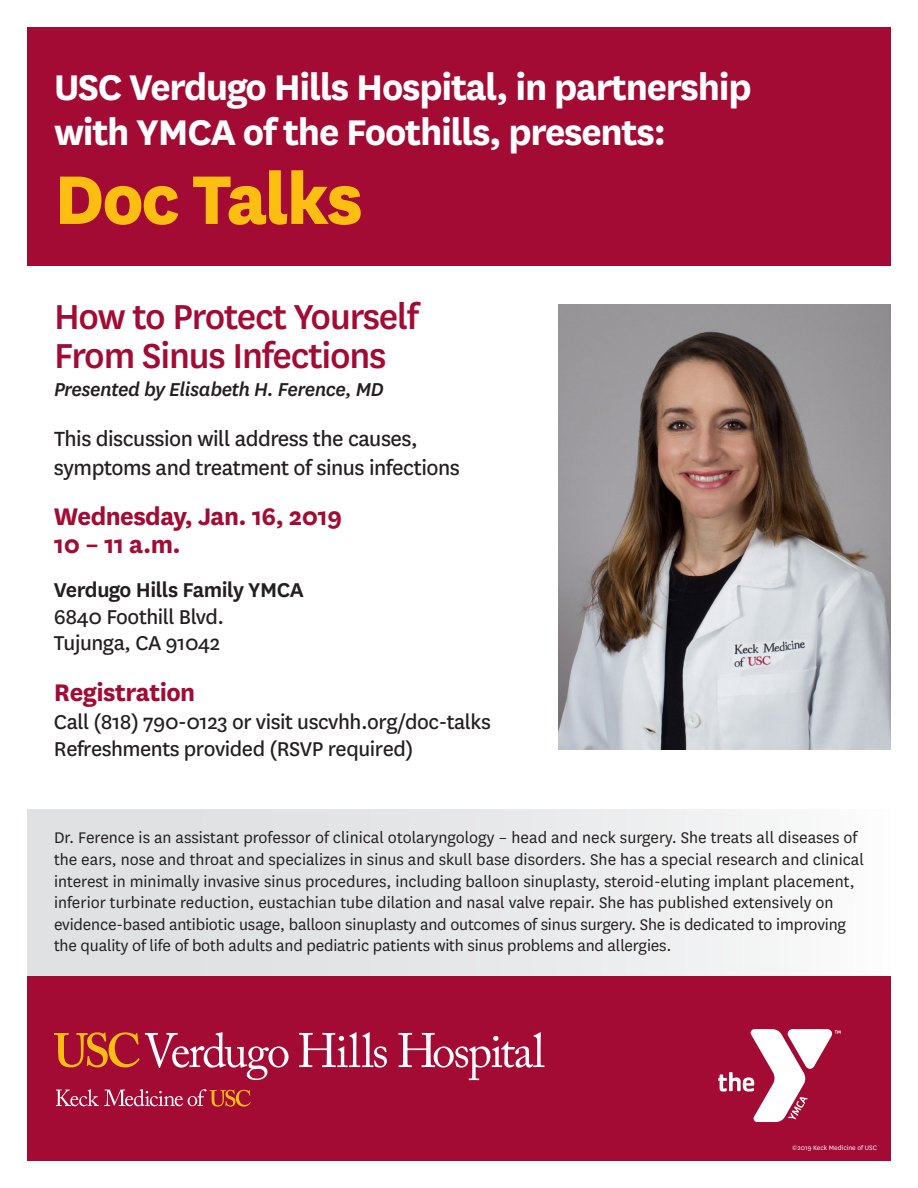
<style>
.page{position:relative;width:918px;height:1188px;background:#fff}
.page>*{position:absolute;margin:0;border:0;box-sizing:border-box;transform-origin:0 0}
.t1{font:800 80.4px "National";letter-spacing:-.03em;color:#fdbe12}
.t2{font:700 41.7px/44.8px "National";letter-spacing:-.03em;color:#fff}
.t3{font:500 40.5px/39px "National";letter-spacing:-.03em;color:#a30a34}
.t4{font:700 28.05px/28px "National";letter-spacing:-.02em;color:#a30a34}
.t5{font:24px/28.5px "National";letter-spacing:-.02em;color:#231f20}
.t6{font:23.4px/26.5px "National";letter-spacing:-.02em;color:#231f20}
.t7{font:italic 500 21.9px "National";letter-spacing:-.02em;color:#231f20}
.Default{font:18px/21.6px "National";color:#231f20}
.t8{font:7.5px "National";color:#fff}
.s1{font-weight:600}
</style>
<div class="page">
<div style="left:27px;top:809px;width:864px;height:171px;background:linear-gradient(to right,#dbdcde,#f7f8f8)"></div>
<img style="left:558px;top:305px;width:333px;height:445px">
<div style="left:27px;top:27px;width:864px;height:239px;background:#a30a34"></div>
<div style="left:27px;top:976px;width:864px;height:185px;background:#a30a34"></div>
<svg style="left:299px;top:1032px;width:88px;height:36px"></svg>
<svg style="left:398px;top:1032px;width:146px;height:48px"></svg>
<svg style="left:54px;top:1032px;width:235px;height:48px"></svg>
<svg style="left:56px;top:1089px;width:195px;height:18px"></svg>
<svg style="left:718px;top:1029px;width:123px;height:93px"></svg>
<p class="t2" style="left:54px;top:62px;width:699px">USC Verdugo Hills Hospital, in partnership with YMCA of the Foothills, presents:</p>
<p class="t1" style="left:54px;top:141px;width:311px">Doc Talks</p>
<p class="t3" style="left:54px;top:294px;width:366px">How to Protect Yourself<br>From Sinus Infections</p>
<p class="t7" style="left:54px;top:375px;width:332px">Presented by Elisabeth H. Ference, MD</p>
<p class="t5" style="left:54px;top:424px;width:407px">This discussion will address the causes, symptoms and treatment of sinus infections</p>
<p class="t4" style="left:54px;top:500px;width:290px">Wednesday, Jan. 16, 2019<br>10 – 11 a.m.</p>
<p class="t6" style="left:54px;top:576px;width:251px"><span class="s1">Verdugo Hills Family YMCA<br></span>6840 Foothill Blvd.<br>Tujunga, CA 91042</p>
<p class="t4" style="left:54px;top:676px;width:143px">Registration</p>
<p class="t6" style="left:54px;top:707px;width:438px;line-height:27.5px">Call (818) 790-0123 or visit uscvhh.org/doc-talks<br>Refreshments provided (RSVP required)</p>
<p class="Default" style="left:54px;top:826px;width:811px">Dr. Ference is an assistant professor of clinical otolaryngology – head and neck surgery. She treats all diseases of the ears, nose and throat and specializes in sinus and skull base disorders. She has a special research and clinical interest in minimally invasive sinus procedures, including balloon sinuplasty, steroid-eluting implant placement, inferior turbinate reduction, eustachian tube dilation and nasal valve repair. She has published extensively on evidence-based antibiotic usage, balloon sinuplasty and outcomes of sinus surgery. She is dedicated to improving the quality of life of both adults and pediatric patients with sinus problems and allergies.</p>
<p class="t8" style="left:792px;top:1143px;width:86px">©2019 Keck Medicine of USC</p>
</div>
